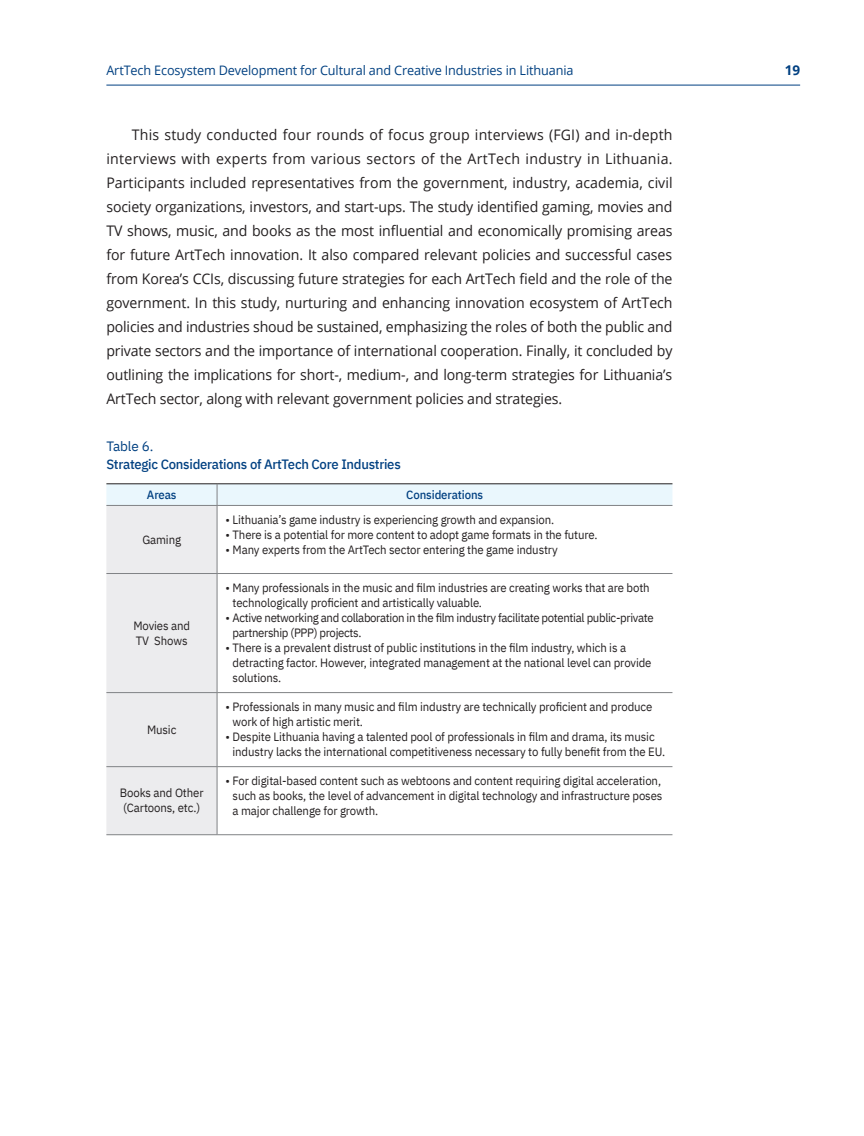
<style>
.page{position:relative;width:864px;height:1136px;background:#fff}
.page>*{position:absolute;margin:0;border:0;box-sizing:border-box;transform-origin:0 0}
.본문_6들여쓰기{font:14.55px/24px "Open Sans";letter-spacing:-.01em;color:#231f20;text-align:justify}
.그림_표제목{font:500 13.5px "IBM Plex Sans";letter-spacing:-.02em;color:#014081}
.그림_표번호{font:13.5px "IBM Plex Sans";letter-spacing:-.01em;color:#014081}
.t1{font:700 13.5px "Open Sans";color:#014081}
.t2{font:13.05px "Open Sans";letter-spacing:-.01em;color:#014081}
.표내용{font:12px/15px "IBM Plex Sans";letter-spacing:-.01em;color:#231f20;scale:.95 1}
.표내용-2{font:12px/15px "IBM Plex Sans";letter-spacing:-.03em;color:#231f20;scale:.95 1}
.표머리{font:500 12px "IBM Plex Sans";letter-spacing:-.01em;color:#014081;scale:.95 1}
</style>
<div class="page">
<hr style="left:106px;top:85px;width:693px;height:1px;background:#014081">
<hr style="left:106px;top:834px;width:111px;height:1px;background:#808285">
<hr style="left:217px;top:834px;width:455px;height:1px;background:#808285">
<svg style="left:106px;top:483px;width:566px;height:351px"></svg>
<hr style="left:217px;top:505px;width:1px;height:68px;background:#808285">
<hr style="left:217px;top:573px;width:1px;height:119px;background:#808285">
<hr style="left:217px;top:692px;width:1px;height:74px;background:#808285">
<hr style="left:217px;top:766px;width:1px;height:68px;background:#808285">
<p class="t2" style="left:106px;top:61px;width:468px">ArtTech Ecosystem Development for Cultural and Creative Industries in Lithuania</p>
<p class="t1" style="left:784px;top:61px;width:17px">19</p>
<p class="본문_6들여쓰기" style="left:106px;top:122px;width:567px;text-indent:26px">This study conducted four rounds of focus group interviews (FGI) and in-depth interviews with experts from various sectors of the ArtTech industry in Lithuania.<br>Participants included representatives from the government, industry, academia, civil society organizations, investors, and start-ups. The study identified gaming, movies and TV shows, music, and books as the most influential and economically promising areas for future ArtTech innovation. It also compared relevant policies and successful cases from Korea’s CCIs, discussing future strategies for each ArtTech field and the role of the government. In this study, nurturing and enhancing innovation ecosystem of ArtTech policies and industries shoud be sustained, emphasizing the roles of both the public and private sectors and the importance of international cooperation. Finally, it concluded by outlining the implications for short-, medium-, and long-term strategies for Lithuania’s ArtTech sector, along with relevant government policies and strategies.</p>
<p class="그림_표번호" style="left:106px;top:435px;width:48px">Table 6.</p>
<p class="그림_표제목" style="left:106px;top:453px;width:296px">Strategic Considerations of ArtTech Core Industries</p>
<p class="표머리" style="left:147px;top:485px;width:33px">Areas</p>
<p class="표머리" style="left:406px;top:485px;width:82px">Considerations</p>
<p class="표내용" style="left:142px;top:531px;width:42px">Gaming</p>
<p class="표내용" style="left:225px;top:511px;width:347px">• Lithuania’s game industry is experiencing growth and expansion.</p>
<p class="표내용" style="left:225px;top:526px;width:393px">• There is a potential for more content to adopt game formats in the future.</p>
<p class="표내용" style="left:225px;top:541px;width:351px">• Many experts from the ArtTech sector entering the game industry</p>
<p class="표내용" style="left:133px;top:617px;width:61px">Movies and</p>
<p class="표내용" style="left:136px;top:632px;width:56px">TV Shows</p>
<p class="표내용" style="left:147px;top:721px;width:32px">Music</p>
<p class="표내용" style="left:120px;top:784px;width:90px">Books and Other</p>
<p class="표내용" style="left:123px;top:799px;width:82px">(Cartoons, etc.)</p>
<p class="표내용" style="left:232px;top:579px;width:440px;text-indent:-7px">• Many professionals in the music and film industries are creating works that are both technologically proficient and artistically valuable.</p>
<p class="표내용-2" style="left:232px;top:609px;width:444px;text-indent:-7px">• Active networking and collaboration in the film industry facilitate potential public-private partnership (PPP) projects.</p>
<p class="표내용" style="left:232px;top:639px;width:442px;text-indent:-7px">• There is a prevalent distrust of public institutions in the film industry, which is a detracting factor. However, integrated management at the national level can provide solutions.</p>
<p class="표내용" style="left:232px;top:698px;width:443px;text-indent:-7px">• Professionals in many music and film industry are technically proficient and produce work of high artistic merit.</p>
<p class="표내용" style="left:232px;top:728px;width:457px;text-indent:-7px">• Despite Lithuania having a talented pool of professionals in film and drama, its music industry lacks the international competitiveness necessary to fully benefit from the EU.</p>
<p class="표내용" style="left:232px;top:772px;width:454px;text-align:justify;text-indent:-7px">• For digital-based content such as webtoons and content requiring digital acceleration, such as books, the level of advancement in digital technology and infrastructure poses a major challenge for growth.</p>
</div>
